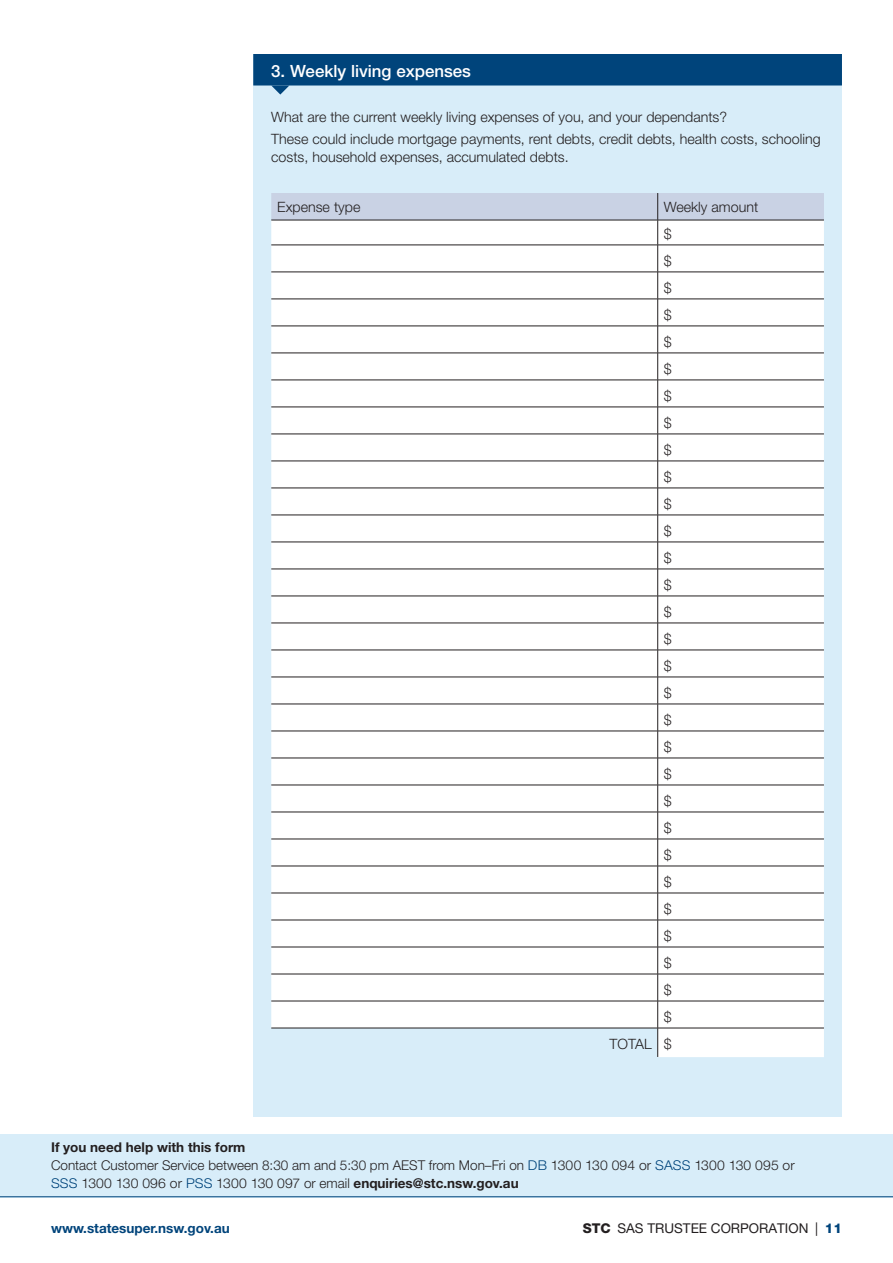
<style>
.page{position:relative;width:893px;height:1263px;background:#fff}
.page>*{position:absolute;margin:0;border:0;box-sizing:border-box;transform-origin:0 0}
.S1{font:500 16.8px "Helvetica Neue LT Pro";color:#fff}
.Boxes_body{font:300 14.25px/18px "Helvetica Neue LT Pro";color:#231f20}
.t1{font:300 13.5px/18px "Helvetica Neue LT Pro";color:#231f20}
.t2{font:13.5px "Helvetica Neue LT Pro";color:#231f20}
.t3{font:700 13.5px "Helvetica Neue LT Std";color:#00447b}
.t4{font:700 13.5px "Helvetica Neue LT Std";color:#231f20}
.s1{color:#00447b}
.s2{font-family:"Helvetica Neue LT Std";font-weight:700}
.s3{font-family:"Helvetica Neue LT Std";font-weight:800}
.s4{font-family:"Helvetica Neue LT Std";font-weight:800;color:#00447b}
</style>
<div class="page">
<div style="left:0;top:1134px;width:893px;height:63px;background:#d8edf9"></div>
<hr style="left:0;top:1196px;width:893px;height:1px;background:#00447b">
<div style="left:253px;top:54px;width:589px;height:1062px;background:#d8edf9"></div>
<div style="left:253px;top:54px;width:589px;height:32px;background:#00447b"></div>
<svg style="left:271px;top:193px;width:553px;height:864px;background:#f4f5f5"></svg>
<svg style="left:272px;top:86px;width:17px;height:9px"></svg>
<p class="S1" style="left:271px;top:61px;width:201px">3. Weekly living expenses</p>
<p class="Boxes_body" style="left:271px;top:107px;width:457px">What are the current weekly living expenses of you, and your dependants?</p>
<p class="Boxes_body" style="left:271px;top:130px;width:551px">These could include mortgage payments, rent debts, credit debts, health costs, schooling costs, household expenses, accumulated debts.</p>
<p class="Boxes_body" style="left:277px;top:197px;width:85px">Expense type</p>
<p class="Boxes_body" style="left:664px;top:197px;width:96px">Weekly amount</p>
<p class="Boxes_body" style="left:664px;top:224px;width:9px">$</p>
<p class="Boxes_body" style="left:664px;top:251px;width:9px">$</p>
<p class="Boxes_body" style="left:664px;top:278px;width:9px">$</p>
<p class="Boxes_body" style="left:664px;top:305px;width:9px">$</p>
<p class="Boxes_body" style="left:664px;top:332px;width:9px">$</p>
<p class="Boxes_body" style="left:664px;top:359px;width:9px">$</p>
<p class="Boxes_body" style="left:664px;top:386px;width:9px">$</p>
<p class="Boxes_body" style="left:664px;top:413px;width:9px">$</p>
<p class="Boxes_body" style="left:664px;top:440px;width:9px">$</p>
<p class="Boxes_body" style="left:664px;top:467px;width:9px">$</p>
<p class="Boxes_body" style="left:664px;top:494px;width:9px">$</p>
<p class="Boxes_body" style="left:664px;top:521px;width:9px">$</p>
<p class="Boxes_body" style="left:664px;top:548px;width:9px">$</p>
<p class="Boxes_body" style="left:664px;top:575px;width:9px">$</p>
<p class="Boxes_body" style="left:664px;top:602px;width:9px">$</p>
<p class="Boxes_body" style="left:664px;top:629px;width:9px">$</p>
<p class="Boxes_body" style="left:664px;top:656px;width:9px">$</p>
<p class="Boxes_body" style="left:664px;top:683px;width:9px">$</p>
<p class="Boxes_body" style="left:664px;top:710px;width:9px">$</p>
<p class="Boxes_body" style="left:664px;top:737px;width:9px">$</p>
<p class="Boxes_body" style="left:664px;top:764px;width:9px">$</p>
<p class="Boxes_body" style="left:664px;top:791px;width:9px">$</p>
<p class="Boxes_body" style="left:664px;top:818px;width:9px">$</p>
<p class="Boxes_body" style="left:664px;top:845px;width:9px">$</p>
<p class="Boxes_body" style="left:664px;top:872px;width:9px">$</p>
<p class="Boxes_body" style="left:664px;top:899px;width:9px">$</p>
<p class="Boxes_body" style="left:664px;top:926px;width:9px">$</p>
<p class="Boxes_body" style="left:664px;top:953px;width:9px">$</p>
<p class="Boxes_body" style="left:664px;top:980px;width:9px">$</p>
<p class="Boxes_body" style="left:664px;top:1007px;width:9px">$</p>
<p class="Boxes_body" style="left:610px;top:1034px;width:44px">TOTAL</p>
<p class="Boxes_body" style="left:664px;top:1034px;width:9px">$</p>
<p class="t4" style="left:51px;top:1139px;width:196px">If you need help with this form</p>
<p class="t1" style="left:51px;top:1156px;width:745px">Contact Customer Service between 8:30 am and 5:30 pm AEST from Mon–Fri on <span class="s1">DB</span> 1300 130 094 or <span class="s1">SASS</span> 1300 130 095 or<br><span class="s1">SSS</span> 1300 130 096 or <span class="s1">PSS</span> 1300 130 097 or email <span class="s2">enquiries@stc.nsw.gov.au</span></p>
<p class="t3" style="left:51px;top:1220px;width:180px">www.statesuper.nsw.gov.au</p>
<p class="t2" style="left:583px;top:1220px;width:261px"><span class="s3">STC</span> SAS TRUSTEE CORPORATION | <span class="s4">11</span></p>
</div>
